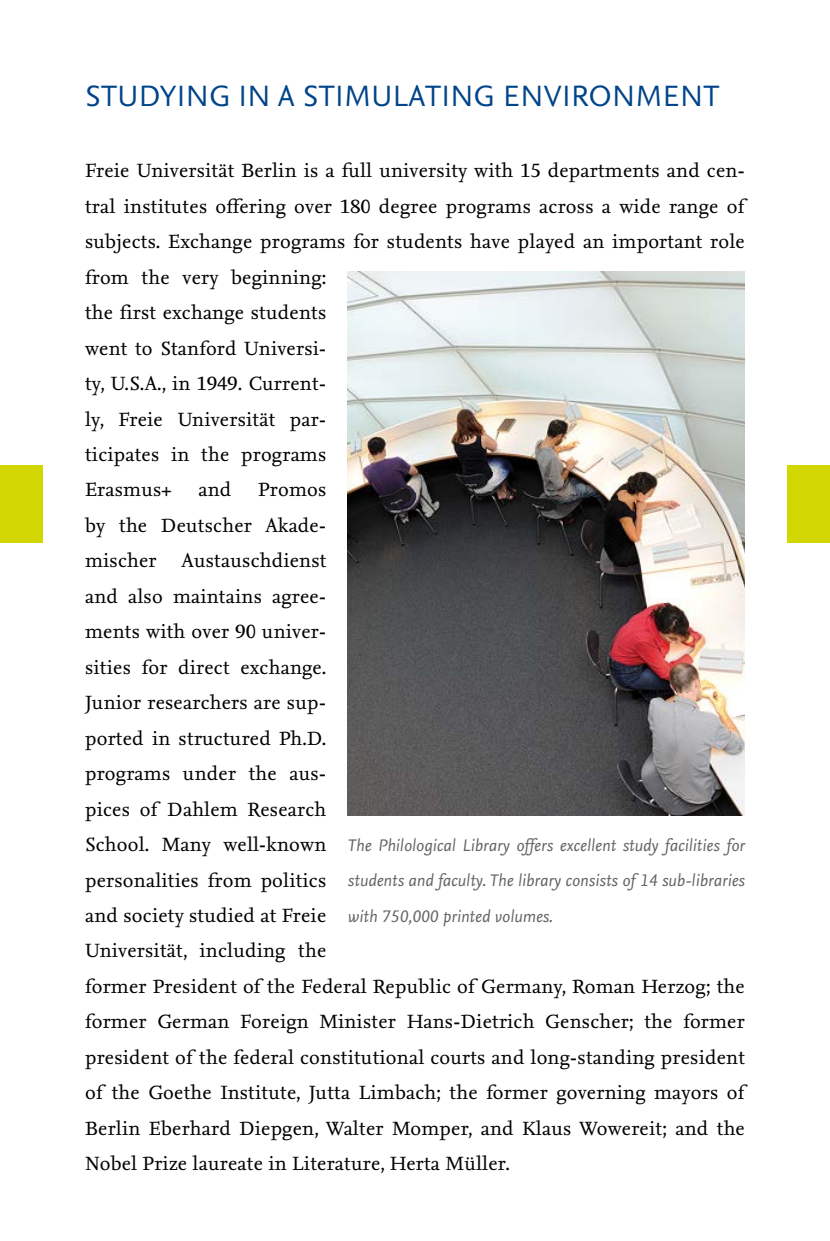
<style>
.page{position:relative;width:830px;height:1241px;background:#fff}
.page>*{position:absolute;margin:0;border:0;box-sizing:border-box;transform-origin:0 0}
.t1{font:30.75px "Nexus Sans OT";letter-spacing:.01em;color:#004489}
.t2{font:20px/35.5px "Nexus Serif TF";letter-spacing:.01em;color:#000}
.t3{font:italic 17.5px/35.5px "Nexus Sans OT";color:#646567;text-align:justify}
</style>
<div class="page">
<img style="left:347px;top:271px;width:397px;height:544px">
<div style="left:787px;top:465px;width:42px;height:78px;background:#d2d602"></div>
<div style="left:0;top:465px;width:43px;height:78px;background:#d2d602"></div>
<h1 class="t1" style="left:85px;top:77px;width:635px">STUDYING IN A STIMULATING ENVIRONMENT</h1>
<p class="t2" style="left:85px;top:153px;width:661px">Freie Universität Berlin is a full university with 15 departments and cen&shy;tral institutes offering over 180 degree programs across a wide range of subjects. Exchange programs for students have played an important role from the very beginning:<br>the first exchange students<br>went to Stanford Universi-<br>ty, U.S.A., in 1949. Current-<br>ly, Freie Universität par-<br>ticipates in the programs<br>Erasmus+</p>
<p class="t2" style="left:198px;top:472px;width:34px">and</p>
<p class="t2" style="left:85px;top:472px;width:661px;text-indent:173px">Promos<br>by the Deutscher Akade-<br>mischer Austauschdienst<br>and also maintains agree-<br>ments with over 90 univer-<br>sities for direct exchange.<br>Junior researchers are sup-<br>ported in structured Ph.D.<br>programs under the aus-<br>pices of Dahlem Research<br>School. Many well-known<br>personalities from politics<br>and society studied at Freie<br>Universität, including the<br>former President of the Federal Republic of Germany, Roman Herzog; the former German Foreign Minister Hans-Dietrich Genscher; the former president of the federal constitutional courts and long-standing president of the Goethe Institute, Jutta Limbach; the former governing mayors of Berlin Eberhard Diepgen, Walter Momper, and Klaus Wowereit; and the Nobel Prize laureate in Literature, Herta Müller.</p>
<p class="t3" style="left:347px;top:827px;width:398px">The Philological Library offers excellent study facilities for students and faculty. The library consists of 14 sub-libraries with 750,000 printed volumes.</p>
</div>
